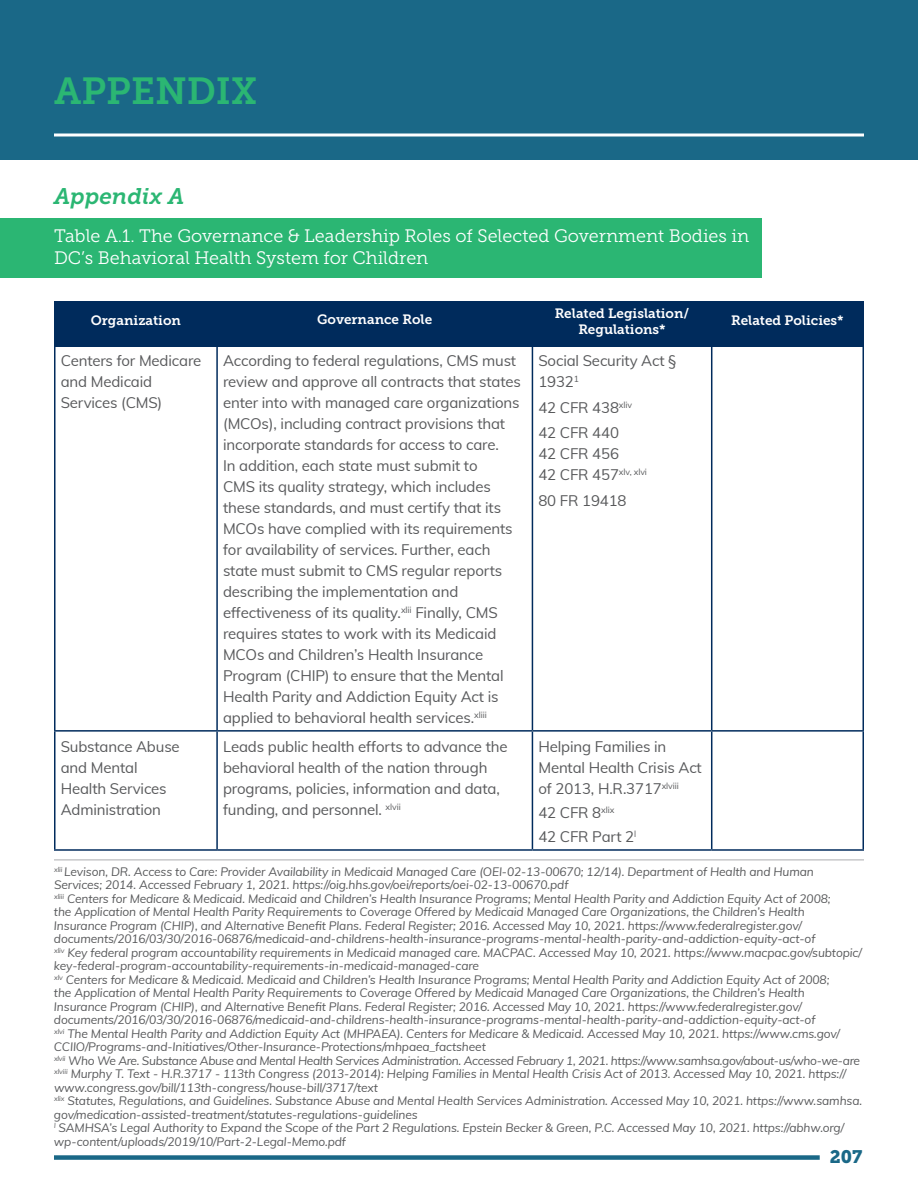
<style>
.page{position:relative;width:918px;height:1188px;background:#fff}
.page>*{position:absolute;margin:0;border:0;box-sizing:border-box;transform-origin:0 0}
.t1{font:37.5px "Museo Slab 700";color:#2bb673}
.t2{font:italic 22.5px "Museo Slab 700";color:#2bb673}
.t3{font:18px/21.6px "Museo Slab 300";color:#fff}
.t4{font:18px "Museo Slab 900";color:#1a6887}
.t5{font:15px/21px "Muli";letter-spacing:-.01em;color:#58595b}
.t6{font:13.5px/16.2px "Museo Slab 700";color:#fff;text-align:center}
.t7{font:italic 12px/13.5px "Muli";letter-spacing:-.01em;color:#58595b}
</style>
<div class="page">
<div style="left:54px;top:1155px;width:766px;height:5px;background:#1a6887"></div>
<div style="left:54px;top:301px;width:810px;height:46px;background:#002b5c"></div>
<div style="left:0;top:0;width:918px;height:160px;background:#1a6887"></div>
<hr style="left:54px;top:134px;width:810px;height:2px;background:#fff">
<div style="left:0;top:218px;width:761px;height:60px;background:#2bb673"></div>
<hr style="left:54px;top:346px;width:2px;height:384px;background:#002b5c">
<hr style="left:216px;top:346px;width:2px;height:384px;background:#002b5c">
<hr style="left:532px;top:346px;width:1px;height:384px;background:#002b5c">
<hr style="left:711px;top:346px;width:1px;height:384px;background:#002b5c">
<hr style="left:862px;top:346px;width:2px;height:384px;background:#002b5c">
<hr style="left:54px;top:730px;width:163px;height:2px;background:#002b5c">
<hr style="left:54px;top:732px;width:2px;height:117px;background:#002b5c">
<hr style="left:217px;top:730px;width:315px;height:2px;background:#002b5c">
<hr style="left:216px;top:732px;width:2px;height:117px;background:#002b5c">
<hr style="left:532px;top:730px;width:180px;height:2px;background:#002b5c">
<hr style="left:532px;top:732px;width:1px;height:117px;background:#002b5c">
<hr style="left:712px;top:730px;width:152px;height:2px;background:#002b5c">
<hr style="left:711px;top:732px;width:1px;height:117px;background:#002b5c">
<hr style="left:862px;top:732px;width:2px;height:117px;background:#002b5c">
<hr style="left:54px;top:849px;width:163px;height:2px;background:#002b5c">
<hr style="left:217px;top:849px;width:315px;height:2px;background:#002b5c">
<hr style="left:532px;top:849px;width:180px;height:2px;background:#002b5c">
<hr style="left:712px;top:849px;width:152px;height:2px;background:#002b5c">
<hr style="left:54px;top:859px;width:810px;height:2px;background:#c7c8ca">
<h1 class="t1" style="left:54px;top:69px;width:204px">APPENDIX</h1>
<h2 class="t2" style="left:54px;top:184px;width:132px">Appendix A</h2>
<h3 class="t3" style="left:54px;top:225px;width:697px">Table A.1. The Governance &amp; Leadership Roles of Selected Government Bodies in<br>DC’s Behavioral Health System for Children</h3>
<p class="t6" style="left:91px;top:313px;width:91px">Organization</p>
<p class="t6" style="left:317px;top:312px;width:117px">Governance Role</p>
<p class="t6" style="left:555px;top:305px;width:136px">Related Legislation/<br>Regulations*</p>
<p class="t6" style="left:731px;top:313px;width:114px">Related Policies*</p>
<p class="t5" style="left:61px;top:350px;width:142px">Centers for Medicare and Medicaid<br>Services (CMS)</p>
<p class="t5" style="left:223px;top:350px;width:299px">According to federal regulations, CMS must review and approve all contracts that states enter into with managed care organizations (MCOs), including contract provisions that incorporate standards for access to care.<br>In addition, each state must submit to<br>CMS its quality strategy, which includes these standards, and must certify that its MCOs have complied with its requirements for availability of services. Further, each state must submit to CMS regular reports describing the implementation and effectiveness of its quality.<sup>xlii</sup> Finally, CMS requires states to work with its Medicaid MCOs and Children’s Health Insurance Program (CHIP) to ensure that the Mental Health Parity and Addiction Equity Act is applied to behavioral health services.<sup>xliii</sup></p>
<p class="t5" style="left:538px;top:350px;width:139px">Social Security Act §<br>1932<sup>1</sup></p>
<p class="t5" style="left:538px;top:394px;width:95px;line-height:25.5px">42 CFR 438<sup>xliv<br></sup>42 CFR 440</p>
<p class="t5" style="left:538px;top:443px;width:110px">42 CFR 456<br>42 CFR 457<sup>xlv,</sup> <sup>xlvi</sup></p>
<p class="t5" style="left:538px;top:489px;width:90px">80 FR 19418</p>
<p class="t5" style="left:61px;top:735px;width:121px">Substance Abuse and Mental<br>Health Services<br>Administration</p>
<p class="t5" style="left:223px;top:735px;width:286px">Leads public health efforts to advance the behavioral health of the nation through programs, policies, information and data, funding, and personnel. <sup>xlvii</sup></p>
<p class="t5" style="left:538px;top:735px;width:165px">Helping Families in<br>Mental Health Crisis Act of 2013, H.R.3717<sup>xlviii</sup></p>
<p class="t5" style="left:538px;top:800px;width:99px;line-height:24px">42 CFR 8<sup>xlix<br></sup>42 CFR Part 2<sup>l</sup></p>
<p class="t7" style="left:54px;top:864px;width:810px"><sup>xlii</sup> Levison, DR. Access to Care: Provider Availability in Medicaid Managed Care (OEI-02-13-00670; 12/14). Department of Health and Human Services; 2014. Accessed February 1, 2021. https://oig.hhs.gov/oei/reports/oei-02-13-00670.pdf<br><sup>xliii</sup> Centers for Medicare &amp; Medicaid. Medicaid and Children’s Health Insurance Programs; Mental Health Parity and Addiction Equity Act of 2008;<br>the Application of Mental Health Parity Requirements to Coverage Offered by Medicaid Managed Care Organizations, the Children’s Health<br>Insurance Program (CHIP), and Alternative Benefit Plans. Federal Register; 2016. Accessed May 10, 2021. https://www.federalregister.gov/ documents/2016/03/30/2016-06876/medicaid-and-childrens-health-insurance-programs-mental-health-parity-and-addiction-equity-act-of<br><sup>xliv</sup> Key federal program accountability requirements in Medicaid managed care. MACPAC. Accessed May 10, 2021. https://www.macpac.gov/subtopic/ key-federal-program-accountability-requirements-in-medicaid-managed-care<br><sup>xlv</sup> Centers for Medicare &amp; Medicaid. Medicaid and Children’s Health Insurance Programs; Mental Health Parity and Addiction Equity Act of 2008;<br>the Application of Mental Health Parity Requirements to Coverage Offered by Medicaid Managed Care Organizations, the Children’s Health<br>Insurance Program (CHIP), and Alternative Benefit Plans. Federal Register; 2016. Accessed May 10, 2021. https://www.federalregister.gov/ documents/2016/03/30/2016-06876/medicaid-and-childrens-health-insurance-programs-mental-health-parity-and-addiction-equity-act-of<br><sup>xlvi</sup> The Mental Health Parity and Addiction Equity Act (MHPAEA). Centers for Medicare &amp; Medicaid. Accessed May 10, 2021. https://www.cms.gov/ CCIIO/Programs-and-Initiatives/Other-Insurance-Protections/mhpaea_factsheet<br><sup>xlvii</sup> Who We Are. Substance Abuse and Mental Health Services Administration. Accessed February 1, 2021. https://www.samhsa.gov/about-us/who-we-are <sup>xlviii</sup> Murphy T. Text - H.R.3717 - 113th Congress (2013-2014): Helping Families in Mental Health Crisis Act of 2013. Accessed May 10, 2021. https:// www.congress.gov/bill/113th-congress/house-bill/3717/text<br><sup>xlix</sup> Statutes, Regulations, and Guidelines. Substance Abuse and Mental Health Services Administration. Accessed May 10, 2021. https://www.samhsa. gov/medication-assisted-treatment/statutes-regulations-guidelines<br><sup>l</sup> SAMHSA’s Legal Authority to Expand the Scope of the Part 2 Regulations. Epstein Becker &amp; Green, P.C. Accessed May 10, 2021. https://abhw.org/ wp-content/uploads/2019/10/Part-2-Legal-Memo.pdf</p>
<h3 class="t4" style="left:830px;top:1146px;width:34px">207</h3>
</div>
